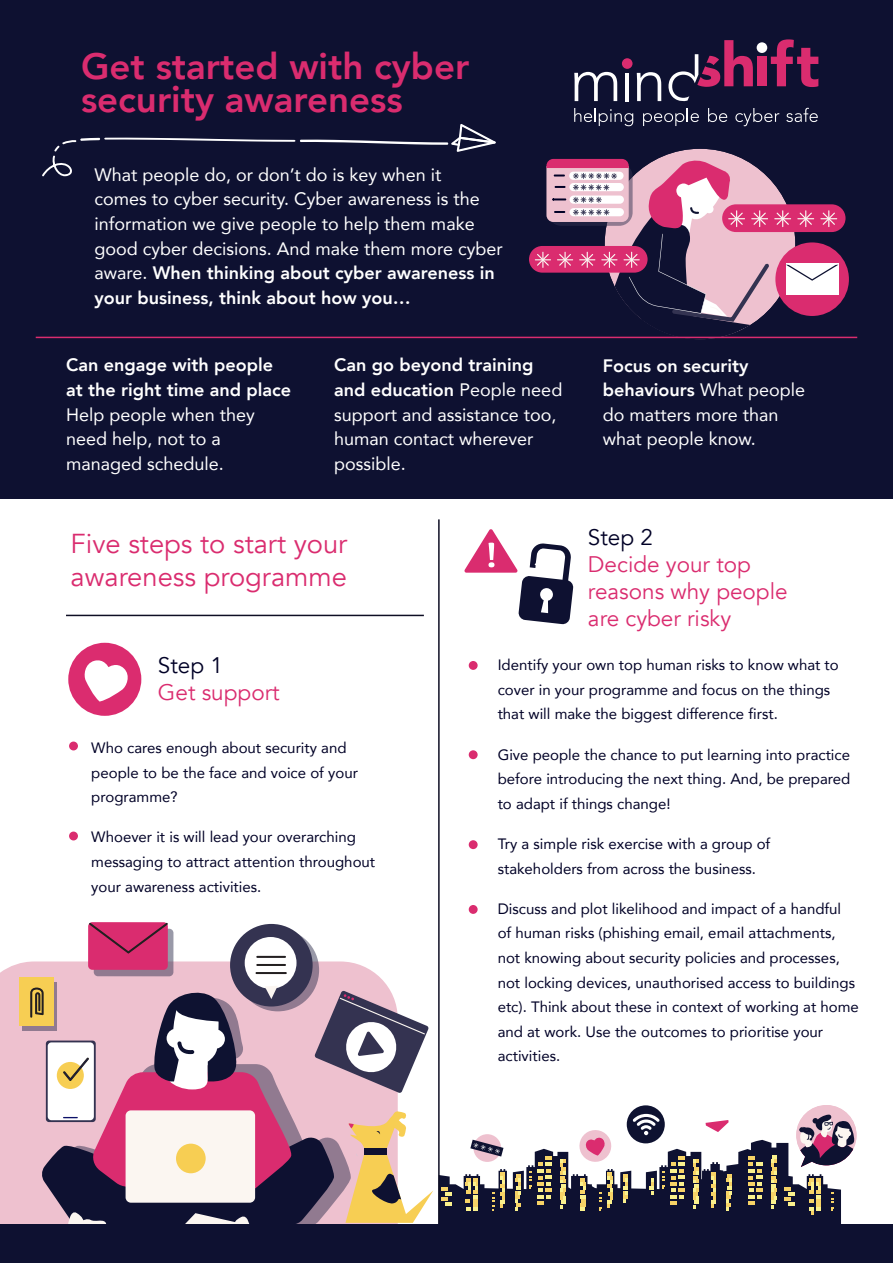
<style>
.page{position:relative;width:893px;height:1263px;background:#fff}
.page>*{position:absolute;margin:0;border:0;box-sizing:border-box;transform-origin:0 0}
.t1{font:800 36.6px/33.6px "Avenir";color:#da2c6f}
.t2{font:27.3px/32.8px "Avenir";color:#da2c6f}
.t3{font:22.5px/27px "Avenir";color:#da2c6f}
.t4{font:22.5px "Avenir";color:#000026}
.t5{font:18px/24.6px "Avenir";color:#fff}
.t6{font:800 18px/24.6px "Avenir";color:#fff}
.t7{font:15px/24.6px "Avenir";color:#000026}
.s1{font-weight:800}
</style>
<div class="page">
<div style="left:0;top:0;width:893px;height:498px;background:#0e1131"></div>
<hr style="left:66px;top:615px;width:358px;height:1px;background:#0e0e24">
<svg style="left:42px;top:124px;width:454px;height:53px"></svg>
<svg style="left:668px;top:39px;width:150px;height:62px"></svg>
<svg style="left:574px;top:58px;width:87px;height:43px"></svg>
<svg style="left:574px;top:108px;width:59px;height:18px"></svg>
<svg style="left:643px;top:108px;width:56px;height:18px"></svg>
<svg style="left:708px;top:108px;width:19px;height:14px"></svg>
<svg style="left:735px;top:108px;width:44px;height:18px"></svg>
<svg style="left:786px;top:108px;width:32px;height:14px"></svg>
<hr style="left:438px;top:519px;width:2px;height:706px;background:#0e0e24">
<div style="left:469px;top:661px;width:9px;height:9px;background:#da2c6f;border-radius:50%"></div>
<div style="left:69px;top:741px;width:9px;height:9px;background:#da2c6f;border-radius:50%"></div>
<div style="left:69px;top:831px;width:9px;height:9px;background:#da2c6f;border-radius:50%"></div>
<div style="left:469px;top:750px;width:9px;height:9px;background:#da2c6f;border-radius:50%"></div>
<div style="left:469px;top:840px;width:9px;height:9px;background:#da2c6f;border-radius:50%"></div>
<div style="left:469px;top:905px;width:9px;height:9px;background:#da2c6f;border-radius:50%"></div>
<div style="left:68px;top:643px;width:73px;height:73px;background:#db2c6f;border-radius:50%"></div>
<svg style="left:84px;top:660px;width:44px;height:42px"></svg>
<svg style="left:464px;top:529px;width:110px;height:95px"></svg>
<div style="left:0;top:961px;width:387px;height:263px;background:#eec1cf"></div>
<svg style="left:22px;top:982px;width:34px;height:49px"></svg>
<div style="left:19px;top:977px;width:34px;height:49px;background:#f7ce53"></div>
<div style="left:94px;top:929px;width:79px;height:47px;background:linear-gradient(to bottom,#9ca4b1,#917c91);border-radius:4px"></div>
<div style="left:88px;top:922px;width:80px;height:48px;background:#da2c6f;border-radius:4px"></div>
<svg style="left:89px;top:923px;width:79px;height:30px"></svg>
<svg style="left:237px;top:929px;width:82px;height:82px"></svg>
<div style="left:230px;top:924px;width:83px;height:82px;background:#343351;border-radius:50%"></div>
<div style="left:245px;top:937px;width:51px;height:52px;background:#fff;border-radius:50%"></div>
<div style="left:256px;top:956px;width:30px;height:2px;border:1px solid #231f20"></div>
<div style="left:256px;top:964px;width:30px;height:2px;border:1px solid #231f20"></div>
<div style="left:256px;top:972px;width:31px;height:2px;border:1px solid #231f20"></div>
<div style="left:0;top:1224px;width:893px;height:39px;background:#0e1131"></div>
<svg style="left:30px;top:986px;width:403px;height:238px"></svg>
<svg style="left:439px;top:1104px;width:418px;height:120px"></svg>
<div style="left:529px;top:246px;width:119px;height:27px;background:#da2c6f;border-radius:13px"></div>
<div style="left:722px;top:204px;width:123px;height:28px;background:#da2c6f;border-radius:14px"></div>
<div style="left:775px;top:242px;width:74px;height:74px;background:#da2c6f;border-radius:50%"></div>
<hr style="left:36px;top:337px;width:821px;height:1px;background:#da2c6f">
<svg style="left:535px;top:159px;width:303px;height:180px"></svg>
<h1 class="t1" style="left:81px;top:49px;width:390px">Get started with cyber security awareness</h1>
<p class="t5" style="left:94px;top:162px;width:410px">What people do, or don’t do is key when it<br>comes to cyber security. Cyber awareness is the information we give people to help them make good cyber decisions. And make them more cyber aware. <span class="s1">When thinking about cyber awareness in your business, think about how you…</span></p>
<p class="t6" style="left:66px;top:353px;width:227px">Can engage with people at the right time and place</p>
<p class="t5" style="left:66px;top:402px;width:190px">Help people when they need help, not to a managed schedule.</p>
<p class="t5" style="left:334px;top:352px;width:230px"><span class="s1">Can go beyond training and education</span> People need support and assistance too, human contact wherever possible.</p>
<p class="t5" style="left:603px;top:352px;width:204px"><span class="s1">Focus on security behaviours</span> What people do matters more than what people know.</p>
<h2 class="t2" style="left:71px;top:528px;width:278px">Five steps to start your awareness programme</h2>
<h3 class="t4" style="left:158px;top:651px;width:67px">Step 1</h3>
<h3 class="t3" style="left:158px;top:679px;width:123px">Get support</h3>
<p class="t7" style="left:91px;top:735px;width:268px">Who cares enough about security and people to be the face and voice of your programme?</p>
<p class="t7" style="left:91px;top:824px;width:285px">Whoever it is will lead your overarching messaging to attract attention throughout your awareness activities.</p>
<h3 class="t4" style="left:588px;top:523px;width:67px">Step 2</h3>
<h3 class="t3" style="left:588px;top:551px;width:201px">Decide your top reasons why people are cyber risky</h3>
<p class="t7" style="left:498px;top:652px;width:343px">Identify your own top human risks to know what to cover in your programme and focus on the things that will make the biggest difference first.</p>
<p class="t7" style="left:498px;top:742px;width:354px;text-align:justify">Give people the chance to put learning into practice before introducing the next thing. And, be prepared to adapt if things change!</p>
<p class="t7" style="left:498px;top:831px;width:274px">Try a simple risk exercise with a group of stakeholders from across the business.</p>
<p class="t7" style="left:498px;top:896px;width:363px">Discuss and plot likelihood and impact of a handful<br>of human risks (phishing email, email attachments, not knowing about security policies and processes, not locking devices, unauthorised access to buildings etc). Think about these in context of working at home and at work. Use the outcomes to prioritise your activities.</p>
</div>
